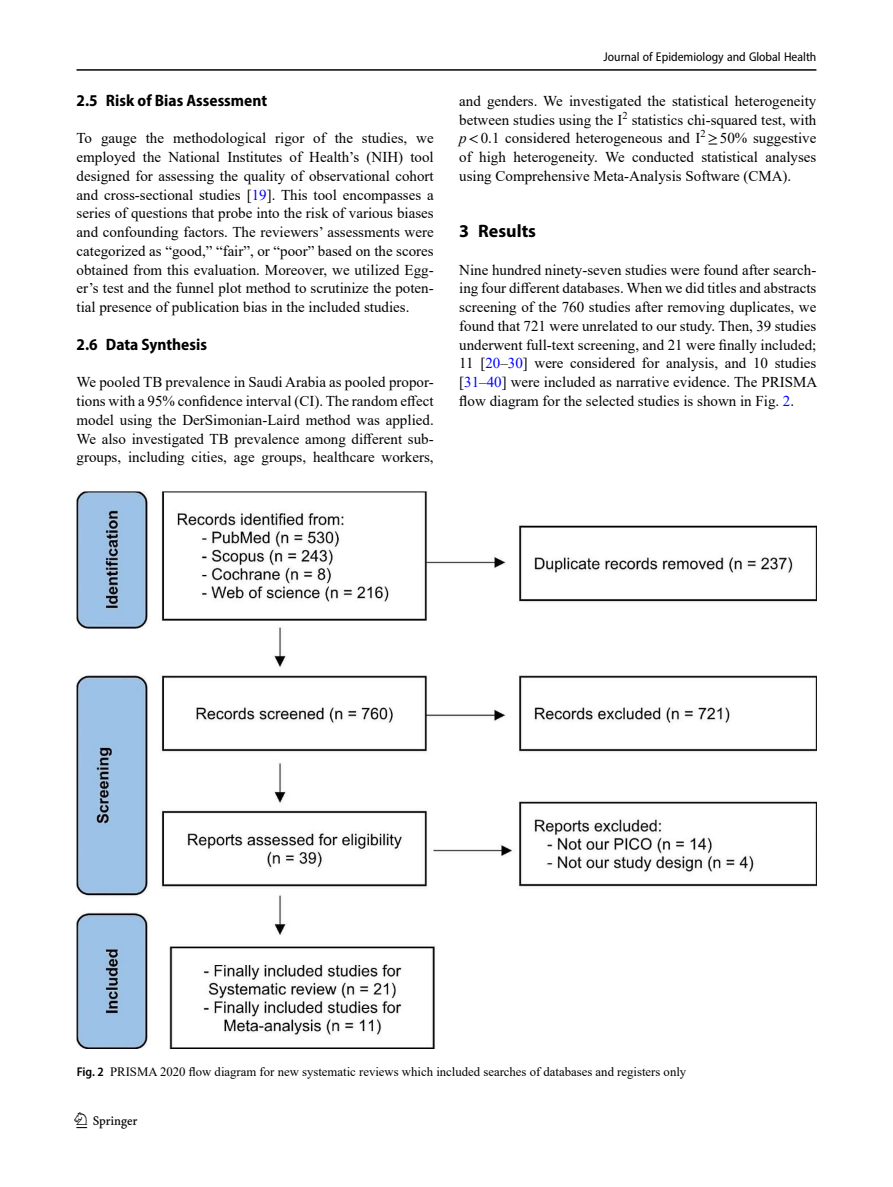
<style>
.page{position:relative;width:893px;height:1187px;background:#fff}
.page>*{position:absolute;margin:0;border:0;box-sizing:border-box;transform-origin:0 0}
.t1{font:22.5px "Springnew";color:#000}
.Head_1{font:700 18px "Myriad Pro";color:#000}
.Head_2{font:700 semi-condensed 16.5px "Myriad Pro";color:#000}
.Body_Text{font:15px/18.8px "Times New Roman";color:#000;text-align:justify}
.Figure_Caption{font:12.75px "Times New Roman";color:#000}
.t2{font:semi-condensed 12.75px "Myriad Pro";color:#000}
.s1{color:#00f}
.s2{font-style:italic}
.s3{font-family:"STIX"}
.s4{font-family:"Myriad Pro";font-weight:600;font-stretch:semi-condensed}
</style>
<div class="page">
<hr style="left:77px;top:69px;width:739px;height:2px;background:#000">
<img style="left:77px;top:491px;width:740px;height:557px">
<p class="Head_2" style="left:77px;top:90px;width:192px">2.5 Risk of Bias Assessment</p>
<p class="Body_Text" style="left:77px;top:128px;width:359px">To gauge the methodological rigor of the studies, we employed the National Institutes of Health’s (NIH) tool designed for assessing the quality of observational cohort and cross-sectional studies [<span class="s1">19</span>]. This tool encompasses a series of questions that probe into the risk of various biases and confounding factors. The reviewers’ assessments were categorized as “good,” “fair”, or “poor” based on the scores obtained from this evaluation. Moreover, we utilized Egg&shy;er’s test and the funnel plot method to scrutinize the poten&shy;tial presence of publication bias in the included studies.</p>
<p class="Head_2" style="left:77px;top:333px;width:132px">2.6 Data Synthesis</p>
<p class="Body_Text" style="left:77px;top:372px;width:359px">We pooled TB prevalence in Saudi Arabia as pooled propor&shy;tions with a 95% confidence interval (CI). The random effect model using the DerSimonian-Laird method was applied.<br>We also investigated TB prevalence among different sub&shy;groups, including cities, age groups, healthcare workers,</p>
<p class="t2" style="left:604px;top:49px;width:214px">Journal of Epidemiology and Global Health</p>
<p class="Body_Text" style="left:459px;top:91px;width:359px">and genders. We investigated the statistical heterogeneity between studies using the I<sup>2</sup> statistics chi-squared test, with <span class="s2">p</span><span class="s3">&lt;</span>0.1 considered heterogeneous and I<sup>2</sup> <span class="s3">≥</span>50% suggestive of high heterogeneity. We conducted statistical analyses using Comprehensive Meta-Analysis Software (CMA).</p>
<p class="Head_1" style="left:459px;top:219px;width:78px">3 Results</p>
<p class="Body_Text" style="left:459px;top:260px;width:359px">Nine hundred ninety-seven studies were found after search&shy;ing four different databases. When we did titles and abstracts screening of the 760 studies after removing duplicates, we found that 721 were unrelated to our study. Then, 39 studies underwent full-text screening, and 21 were finally included; 11 [<span class="s1">20</span>–<span class="s1">30</span>] were considered for analysis, and 10 studies [<span class="s1">31</span>–<span class="s1">40</span>] were included as narrative evidence. The PRISMA flow diagram for the selected studies is shown in Fig. <span class="s1">2</span>.</p>
<p class="Figure_Caption" style="left:77px;top:1062px;width:611px"><span class="s4">Fig. 2</span> PRISMA 2020 flow diagram for new systematic reviews which included searches of databases and registers only</p>
<h1 class="t1" style="left:77px;top:1107px;width:63px">1 3</h1>
</div>
